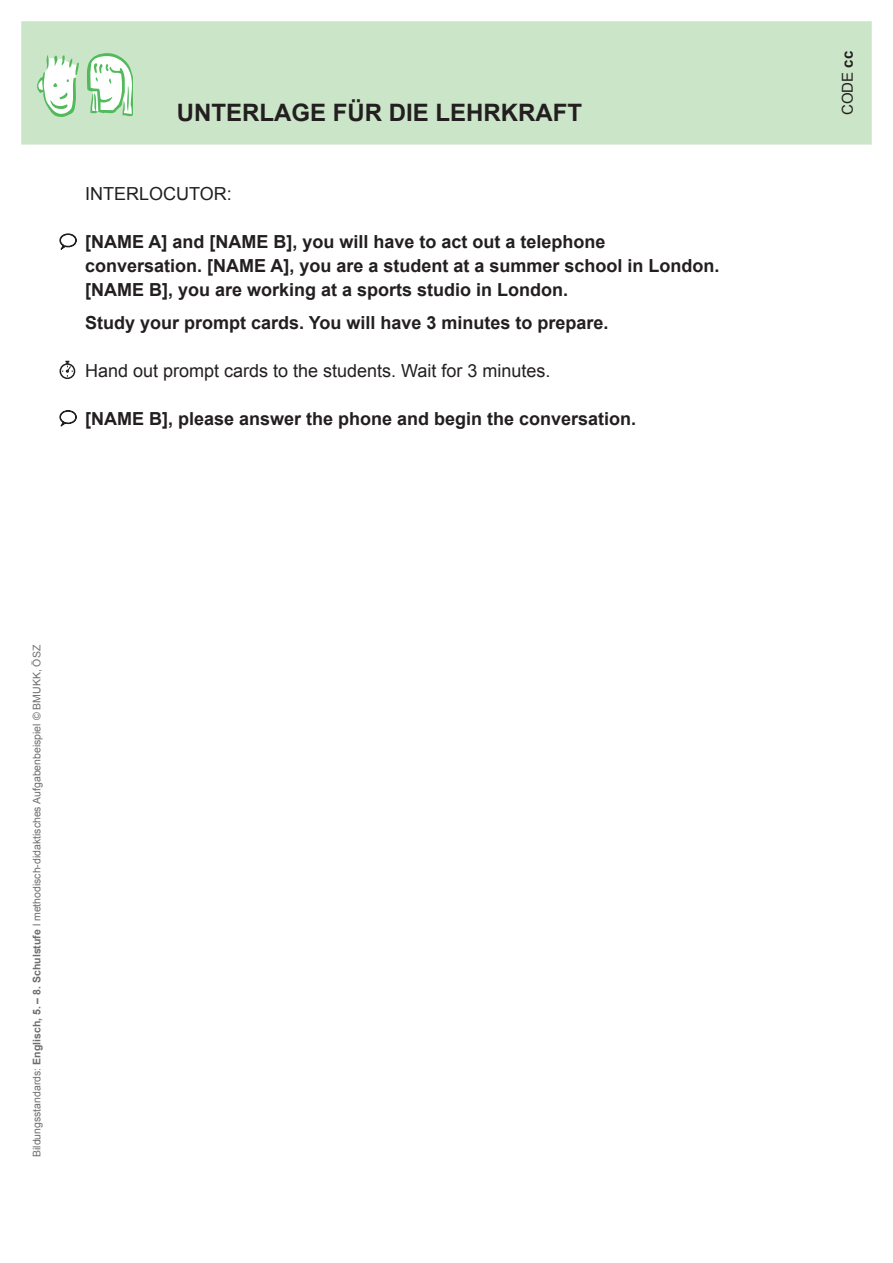
<style>
.page{position:relative;width:893px;height:1263px;background:#fff}
.page>*{position:absolute;margin:0;border:0;box-sizing:border-box;transform-origin:0 0}
.t1{font:700 24px "Arial";color:#231f20}
.t2{font:700 18px/24px "Arial";color:#231f20}
.t3{font:18px "Arial";color:#231f20}
.t4{font:15px "Arial";color:#231f20}
.t5{font:10.5px "Arial";color:#6c6d70}
.s1{font-weight:700}
</style>
<div class="page">
<svg style="left:59px;top:233px;width:18px;height:16px"></svg>
<div style="left:60px;top:363px;width:15px;height:16px;border:2px solid #231f20;border-radius:50%"></div>
<svg style="left:62px;top:361px;width:11px;height:16px"></svg>
<svg style="left:59px;top:410px;width:18px;height:16px"></svg>
<div style="left:21px;top:21px;width:851px;height:124px;background:#cbe5c8"></div>
<svg style="left:87px;top:53px;width:46px;height:63px"></svg>
<svg style="left:37px;top:55px;width:42px;height:62px"></svg>
<h1 class="t1" style="left:177px;top:97px;width:407px">UNTERLAGE FÜR DIE LEHRKRAFT</h1>
<p class="t3" style="left:85px;top:182px;width:148px">INTERLOCUTOR:</p>
<p class="t2" style="left:85px;top:230px;width:636px">[NAME A] and [NAME B], you will have to act out a telephone conversation. [NAME A], you are a student at a summer school in London. [NAME B], you are working at a sports studio in London.</p>
<p class="t2" style="left:85px;top:311px;width:525px">Study your prompt cards. You will have 3 minutes to prepare.</p>
<p class="t3" style="left:85px;top:359px;width:467px">Hand out prompt cards to the students. Wait for 3 minutes.</p>
<p class="t2" style="left:85px;top:407px;width:553px">[NAME B], please answer the phone and begin the conversation.</p>
<p class="t5" style="left:30px;top:1157px;width:513px;rotate:-90deg">Bildungsstandards: <span class="s1">Englisch, 5. – 8. Schulstufe</span> l methodisch-didaktisches Aufgabenbeispiel © BMUKK, ÖSZ</p>
<p class="t4" style="left:838px;top:115px;width:66px;rotate:-90deg">CODE <span class="s1">cc</span></p>
</div>
